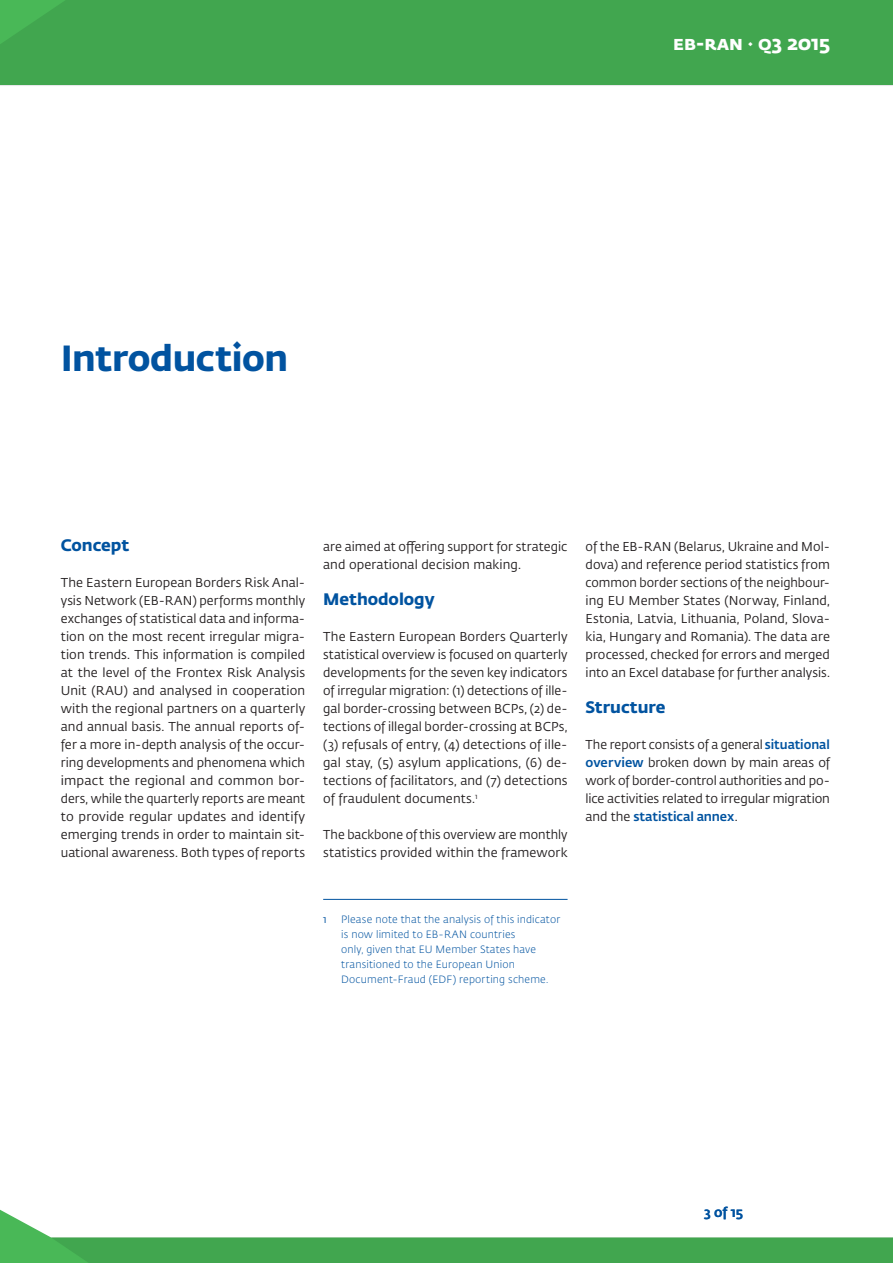
<style>
.page{position:relative;width:893px;height:1263px;background:#fff}
.page>*{position:absolute;margin:0;border:0;box-sizing:border-box;transform-origin:0 0}
.RAU_head1{font:700 36px "Fedra Sans Pro";letter-spacing:-.015em;color:#0153a0}
.t1{font:700 20.25px "Fedra Sans Pro";letter-spacing:.005em;color:#fff}
.RAU_head2{font:700 16.5px "Fedra Sans Pro";letter-spacing:-.005em;color:#0153a0}
.t2{font:500 13.5px "Fedra Sans Pro";color:#0153a0}
.RAU_body{font:12.75px/18px "Fedra Sans Pro";letter-spacing:.005em;color:#231f20;text-align:justify}
.RAU_footnote{font:300 10.5px/15px "Fedra Sans Pro";letter-spacing:.015em;color:#0153a0}
.RAU_footnote-2{font:10.5px "Fedra Sans Pro";color:#0153a0}
.s1{font-weight:500;color:#0153a0}
</style>
<div class="page">
<hr style="left:323px;top:899px;width:245px;height:1px;background:#0153a0">
<div style="left:0;top:0;width:893px;height:86px;background:#41a64f"></div>
<svg style="left:0;top:1209px;width:51px;height:54px;fill:#49b857"></svg>
<div style="left:51px;top:1237px;width:842px;height:26px;background:#41a64f"></div>
<h2 class="t1" style="left:673px;top:26px;width:159px">eb-ran · q3 2015</h2>
<p class="RAU_head1" style="left:61px;top:329px;width:229px">Introduction</p>
<p class="RAU_head2" style="left:61px;top:532px;width:70px">Concept</p>
<p class="RAU_body" style="left:61px;top:573px;width:246px">The Eastern European Borders Risk Anal&shy;ysis Network (EB-RAN) performs monthly exchanges of statistical data and informa&shy;tion on the most recent irregular migra&shy;tion trends. This information is compiled at the level of the Frontex Risk Analysis Unit (RAU) and analysed in cooperation with the regional partners on a quarterly and annual basis. The annual reports of&shy;fer a more in-depth analysis of the occur&shy;ring developments and phenomena which impact the regional and common bor&shy;ders, while the quarterly reports are meant to provide regular updates and identify emerging trends in order to maintain sit&shy;uational awareness. Both types of reports</p>
<p class="RAU_body" style="left:323px;top:537px;width:246px">are aimed at offering support for strategic and operational decision making.</p>
<p class="RAU_head2" style="left:323px;top:586px;width:113px">Methodology</p>
<p class="RAU_body" style="left:323px;top:627px;width:246px">The Eastern European Borders Quarterly statistical overview is focused on quarterly developments for the seven key indicators of irregular migration: (1) detections of ille&shy;gal border-crossing between BCPs, (2) de&shy;tections of illegal border-crossing at BCPs, (3) refusals of entry, (4) detections of ille&shy;gal stay, (5) asylum applications, (6) de&shy;tections of facilitators, and (7) detections of fraudulent documents.<sup>1</sup></p>
<p class="RAU_body" style="left:323px;top:825px;width:246px">The backbone of this overview are monthly statistics provided within the framework</p>
<p class="RAU_body" style="left:586px;top:537px;width:246px">of the EB-RAN (Belarus, Ukraine and Mol&shy;dova) and reference period statistics from common border sections of the neighbour&shy;ing EU Member States (Norway, Finland, Estonia, Latvia, Lithuania, Poland, Slova&shy;kia, Hungary and Romania). The data are processed, checked for errors and merged into an Excel database for further analysis.</p>
<p class="RAU_head2" style="left:586px;top:694px;width:81px">Structure</p>
<p class="RAU_body" style="left:586px;top:735px;width:246px">The report consists of a general <span class="s1">situational overview</span> broken down by main areas of work of border-control authorities and po&shy;lice activities related to irregular migration and the <span class="s1">statistical annex</span>.</p>
<p class="RAU_footnote-2" style="left:323px;top:912px;width:5px">1</p>
<p class="RAU_footnote" style="left:341px;top:911px;width:221px">Please note that the analysis of this indicator is now limited to EB-RAN countries<br>only, given that EU Member States have transitioned to the European Union Document-Fraud (EDF) reporting scheme.</p>
<p class="t2" style="left:704px;top:1202px;width:40px">3 of 15</p>
</div>
